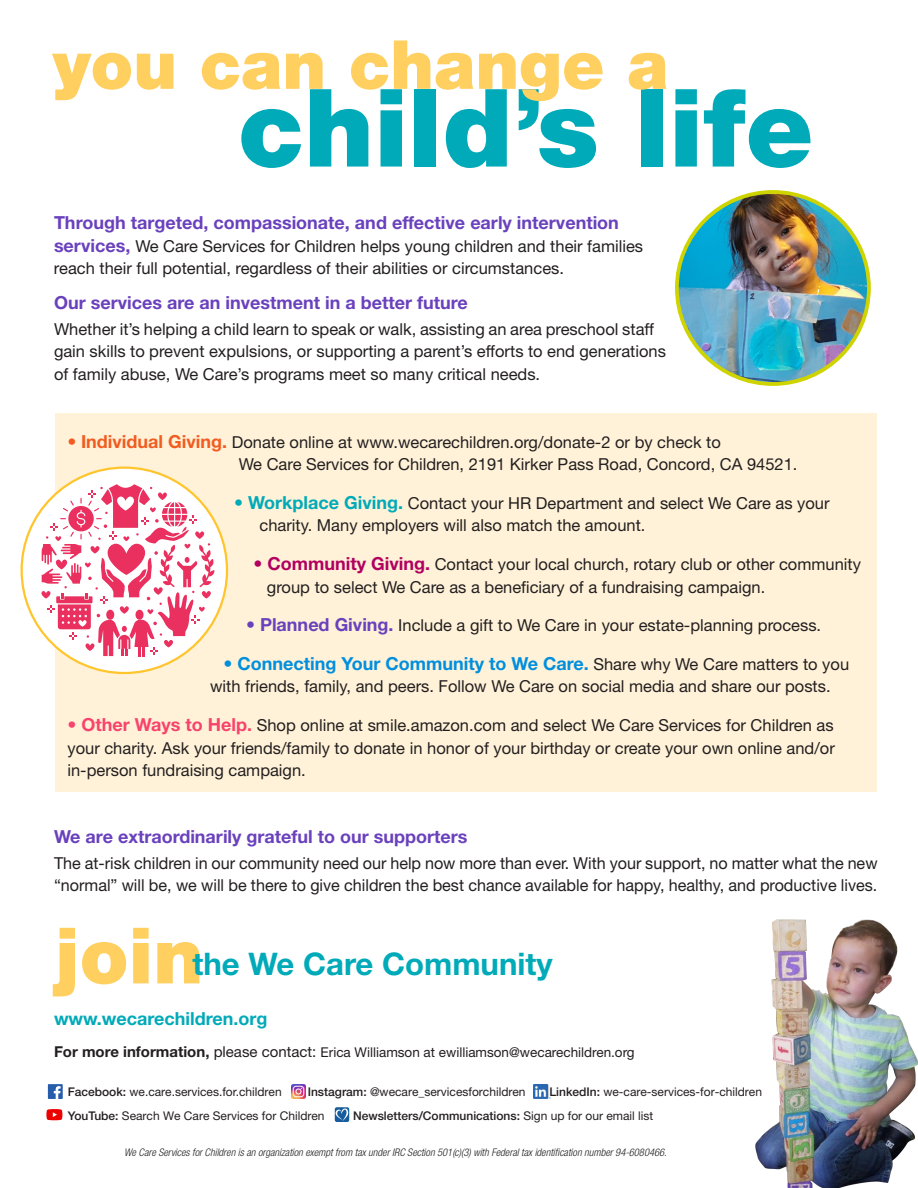
<style>
.page{position:relative;width:918px;height:1188px;background:#fff}
.page>*{position:absolute;margin:0;border:0;box-sizing:border-box;transform-origin:0 0}
.t1{font:900 108.3px "Helvetica Neue LT Std";color:#00aab8}
.t2{font:900 77.85px "Helvetica Neue LT Std";color:#ffd060}
.t3{font:900 67.65px "Helvetica Neue LT Std";color:#ffd060}
.t4{font:700 31.2px "Helvetica Neue LT Std";color:#00aab8}
.t5{font:700 18px "Helvetica Neue LT Std";color:#6a41bd}
.t6{font:700 18px "Helvetica Neue LT Std";color:#008fde}
.t7{font:700 18px "Helvetica Neue LT Std";color:#00aab8}
.t8{font:16.5px/22.5px "Helvetica Neue LT Std";color:#231f20}
.t9{font:13.5px "Helvetica Neue LT Std";color:#231f20}
.t10{font:12px "Helvetica Neue LT Std";color:#231f20}
.t11{font:500 12px "Helvetica Neue LT Std";color:#231f20}
.t12{font:italic 300 condensed 10.5px "Helvetica Neue LT Std";color:#231f20}
.s1{font-weight:700;font-size:18px;color:#6a41bd}
.s2{font-size:18px;color:#f25c21}
.s3{font-weight:700;font-size:18px;color:#f25c21}
.s4{font-size:18px;color:#00aab8}
.s5{font-weight:700;font-size:18px;color:#00aab8}
.s6{font-size:18px;color:#b10060}
.s7{font-weight:700;font-size:18px;color:#b10060}
.s8{font-size:18px;color:#6a41bd}
.s9{font-weight:400}
.s10{font-weight:400;font-size:16.5px;color:#231f20}
.s11{font-size:18px;color:#f8436c}
.s12{font-weight:700;font-size:18px;color:#f8436c}
.s13{font-weight:700;font-size:15px}
.s14{font-size:15px}
.s15{font-weight:500}
</style>
<div class="page">
<div style="left:55px;top:414px;width:822px;height:378px;background:#fff2d8"></div>
<img style="left:677px;top:194px;width:192px;height:190px">
<div style="left:675px;top:190px;width:196px;height:196px;border:4px solid #cfd400;border-radius:50%"></div>
<img style="left:533px;top:1084px;width:18px;height:15px">
<img style="left:291px;top:1084px;width:14px;height:15px">
<svg style="left:48px;top:1084px;width:15px;height:15px"></svg>
<svg style="left:46px;top:1109px;width:16px;height:11px"></svg>
<svg style="left:335px;top:1107px;width:14px;height:15px"></svg>
<svg style="left:336px;top:1108px;width:12px;height:13px"></svg>
<div style="left:22px;top:468px;width:205px;height:205px;background:#fff;border-radius:103px"></div>
<svg style="left:41px;top:484px;width:174px;height:172px"></svg>
<img style="left:756px;top:919px;width:162px;height:269px">
<p class="t3" style="left:53px;top:24px;width:617px">you can change a</p>
<p class="t1" style="left:238px;top:63px;width:577px">child’s life</p>
<p class="t5" style="left:54px;top:212px;width:566px">Through targeted, compassionate, and effective early intervention</p>
<p class="t8" style="left:54px;top:234px;width:591px"><span class="s1">services,</span> We Care Services for Children helps young children and their families</p>
<p class="t8" style="left:54px;top:257px;width:512px">reach their full potential, regardless of their abilities or circumstances.</p>
<p class="t5" style="left:54px;top:291px;width:415px">Our services are an investment in a better future</p>
<p class="t8" style="left:54px;top:317px;width:613px">Whether it’s helping a child learn to speak or walk, assisting an area preschool staff gain skills to prevent expulsions, or supporting a parent’s efforts to end generations of family abuse, We Care’s programs meet so many critical needs.</p>
<p class="t8" style="left:68px;top:430px;width:655px"><span class="s2">•</span> <span class="s3">Individual Giving.</span> Donate online at www.wecarechildren.org/donate-2 or by check to</p>
<p class="t8" style="left:239px;top:453px;width:560px">We Care Services for Children, 2191 Kirker Pass Road, Concord, CA 94521.</p>
<p class="t8" style="left:260px;top:492px;width:572px;text-indent:-26px"><span class="s4">•</span> <span class="s5">Workplace Giving.</span> Contact your HR Department and select We Care as your charity. Many employers will also match the amount.</p>
<p class="t8" style="left:267px;top:553px;width:596px;text-indent:-13px"><span class="s6">•</span> <span class="s7">Community Giving.</span> Contact your local church, rotary club or other community group to select We Care as a beneficiary of a fundraising campaign.</p>
<p class="t8" style="left:246px;top:614px;width:577px"><span class="s8">•</span> <span class="s1">Planned Giving.</span> Include a gift to We Care in your estate-planning process.</p>
<p class="t6" style="left:224px;top:652px;width:627px"><span class="s9">•</span> Connecting Your Community to We Care. <span class="s10">Share why We Care matters to you</span></p>
<p class="t8" style="left:210px;top:675px;width:622px">with friends, family, and peers. Follow We Care on social media and share our posts.</p>
<p class="t8" style="left:68px;top:714px;width:768px"><span class="s11">•</span> <span class="s12">Other Ways to Help.</span> Shop online at smile.amazon.com and select We Care Services for Children as</p>
<p class="t8" style="left:67px;top:736px;width:769px">your charity. Ask your friends/family to donate in honor of your birthday or create your own online and/or</p>
<p class="t8" style="left:67px;top:759px;width:240px">in-person fundraising campaign.</p>
<p class="t5" style="left:54px;top:825px;width:415px">We are extraordinarily grateful to our supporters</p>
<p class="t8" style="left:54px;top:851px;width:825px">The at-risk children in our community need our help now more than ever. With your support, no matter what the new “normal” will be, we will be there to give children the best chance available for happy, healthy, and productive lives.</p>
<p class="t2" style="left:55px;top:909px;width:150px">join</p>
<p class="t4" style="left:192px;top:944px;width:362px">the We Care Community</p>
<p class="t7" style="left:54px;top:1008px;width:215px">www.wecarechildren.org</p>
<p class="t9" style="left:54px;top:1044px;width:582px"><span class="s13">For more information,</span> <span class="s14">please contact:</span> Erica Williamson at ewilliamson@wecarechildren.org</p>
<p class="t10" style="left:68px;top:1085px;width:216px"><span class="s15">Facebook:</span> we.care.services.for.children</p>
<p class="t10" style="left:308px;top:1085px;width:219px"><span class="s15">Instagram:</span> @wecare_servicesforchildren</p>
<p class="t10" style="left:549px;top:1085px;width:214px"><span class="s15">LinkedIn:</span> we-care-services-for-children</p>
<p class="t10" style="left:68px;top:1108px;width:258px"><span class="s15">YouTube:</span> Search We Care Services for Children</p>
<p class="t11" style="left:353px;top:1108px;width:302px">Newsletters/Communications: <span class="s9">Sign up for our email list</span></p>
<p class="t12" style="left:124px;top:1146px;width:544px">We Care Services for Children is an organization exempt from tax under IRC Section 501(c)(3) with Federal tax identification number 94-6080466.</p>
</div>
